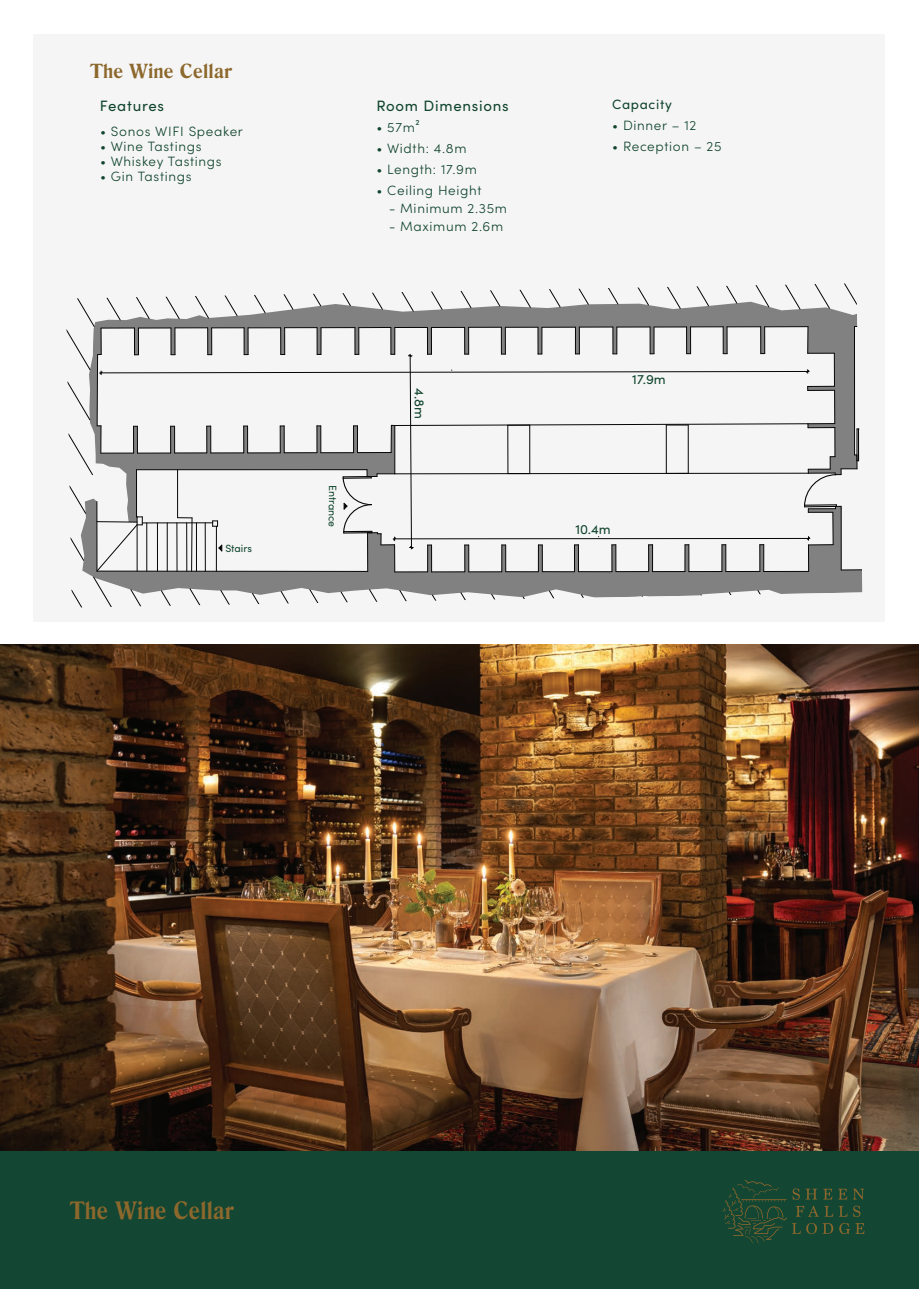
<style>
.page{position:relative;width:919px;height:1289px;background:#fff}
.page>*{position:absolute;margin:0;border:0;box-sizing:border-box;transform-origin:0 0}
.t1{font:700 24px "Romana BT";letter-spacing:.005em;color:#8c682c;scale:.94 1}
.t2{font:700 19.5px "Romana BT";letter-spacing:.005em;color:#8c682c}
.t3{font:15px "Sofia Pro";letter-spacing:.05em;color:#10452e}
.t4{font:300 13.5px "Sofia Pro";letter-spacing:.05em;color:#10452e}
.t5{font:13.5px "Sofia Pro";letter-spacing:.045em;color:#10452e}
.t6{font:10.5px "Sofia Pro";letter-spacing:-.005em;color:#10452e}
</style>
<div class="page">
<img style="left:0;top:644px;width:918px;height:507px">
<div style="left:0;top:1151px;width:918px;height:137px;background:#144634"></div>
<svg style="left:723px;top:1180px;width:141px;height:63px"></svg>
<div style="left:33px;top:34px;width:852px;height:587px;background:#f6f5f6"></div>
<svg style="left:66px;top:283px;width:796px;height:324px"></svg>
<h2 class="t2" style="left:90px;top:59px;width:144px">The Wine Cellar</h2>
<p class="t3" style="left:100px;top:95px;width:66px">Features</p>
<p class="t4" style="left:100px;top:122px;width:144px">• Sonos WIFI Speaker</p>
<p class="t4" style="left:100px;top:137px;width:103px">• Wine Tastings</p>
<p class="t4" style="left:100px;top:152px;width:123px">• Whiskey Tastings</p>
<p class="t4" style="left:100px;top:167px;width:93px">• Gin Tastings</p>
<p class="t6" style="left:225px;top:540px;width:28px">Stairs</p>
<p class="t3" style="left:376px;top:95px;width:134px">Room Dimensions</p>
<p class="t4" style="left:376px;top:118px;width:45px">• 57m²</p>
<p class="t4" style="left:376px;top:139px;width:92px">• Width: 4.8m</p>
<p class="t4" style="left:376px;top:160px;width:102px">• Length: 17.9m</p>
<p class="t4" style="left:376px;top:181px;width:107px">• Ceiling Height</p>
<p class="t4" style="left:389px;top:199px;width:119px">- Minimum 2.35m</p>
<p class="t4" style="left:389px;top:217px;width:116px">- Maximum 2.6m</p>
<p class="t6" style="left:340px;top:485px;width:44px;rotate:90deg">Entrance</p>
<p class="t5" style="left:429px;top:388px;width:32px;rotate:90deg">4.8m</p>
<p class="t5" style="left:612px;top:95px;width:61px">Capacity</p>
<p class="t4" style="left:612px;top:116px;width:86px">• Dinner – 12</p>
<p class="t4" style="left:612px;top:137px;width:111px">• Reception – 25</p>
<p class="t5" style="left:632px;top:369px;width:35px">17.9m</p>
<p class="t5" style="left:575px;top:519px;width:37px">10.4m</p>
<h1 class="t1" style="left:70px;top:1195px;width:176px">The Wine Cellar</h1>
</div>
